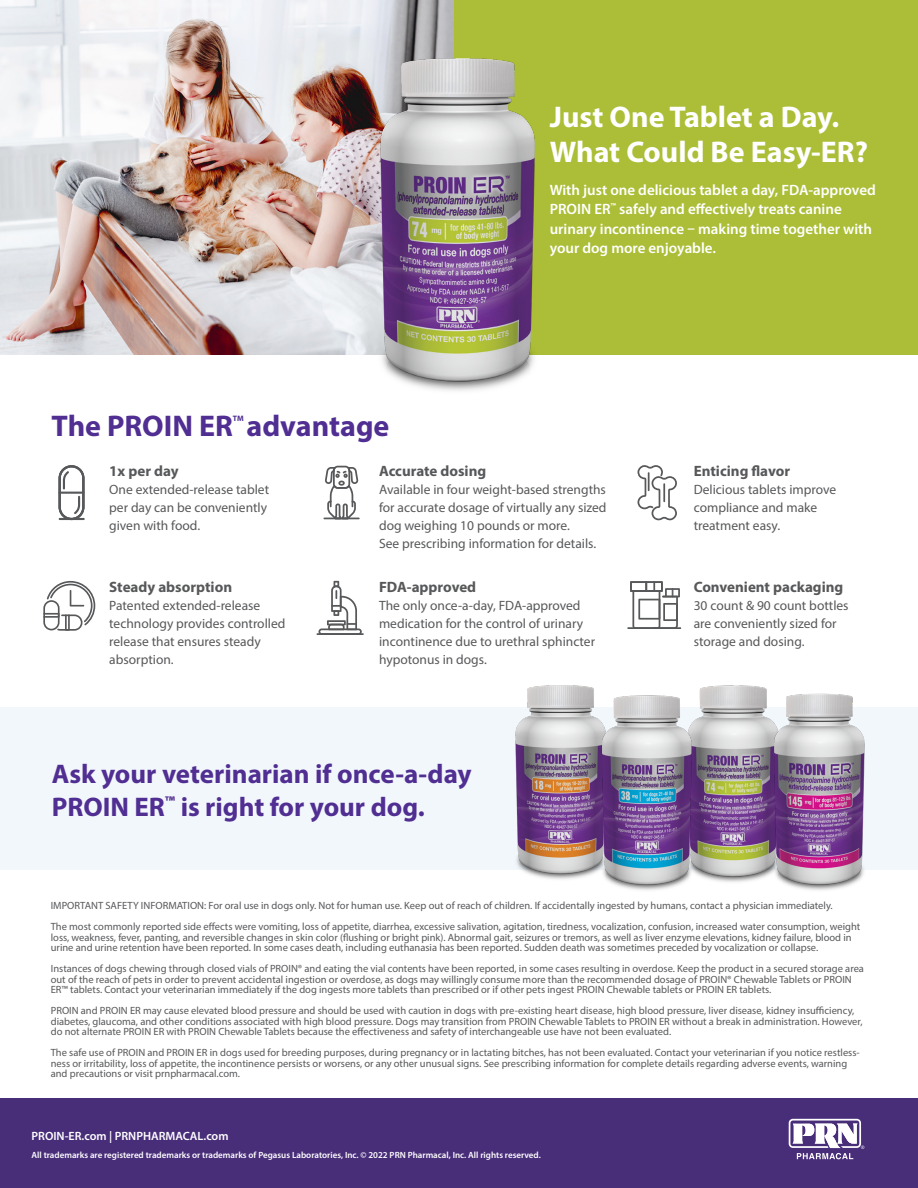
<style>
.page{position:relative;width:918px;height:1188px;background:#fff}
.page>*{position:absolute;margin:0;border:0;box-sizing:border-box;transform-origin:0 0}
.t1{font:700 30px/34.5px "Myriad Pro";color:#fff}
.t2{font:700 30px "Myriad Pro";color:#502e92}
.t3{font:700 27px/33px "Myriad Pro";color:#502e92}
.t4{font:600 15px/19.5px "Myriad Pro";color:#fff}
.t5{font:700 15px "Myriad Pro";color:#57585a}
.t6{font:13.5px/18px "Myriad Pro";color:#57585a}
.t7{font:600 12px "Myriad Pro";color:#fff}
.t8{font:10.5px/10.5px "Myriad Pro";color:#57585a}
.t9{font:600 9px "Myriad Pro";color:#fff}
.t10{font:700 7.8px "Myriad Pro";color:#502e92}
</style>
<div class="page">
<div style="left:0;top:707px;width:918px;height:162px;background:#f2f7fc"></div>
<img style="left:503px;top:685px;width:96px;height:194px">
<img style="left:692px;top:685px;width:78px;height:197px">
<img style="left:599px;top:695px;width:93px;height:195px">
<img style="left:770px;top:693px;width:105px;height:197px">
<svg style="left:59px;top:465px;width:25px;height:53px"></svg>
<hr style="left:59px;top:492px;width:25px;height:2px;background:#57585a">
<hr style="left:59px;top:518px;width:26px;height:2px;background:#57585a">
<svg style="left:43px;top:581px;width:52px;height:50px"></svg>
<svg style="left:325px;top:466px;width:33px;height:52px"></svg>
<hr style="left:324px;top:518px;width:36px;height:1px;background:#57585a">
<svg style="left:318px;top:581px;width:44px;height:52px"></svg>
<hr style="left:317px;top:633px;width:47px;height:2px;background:#57585a">
<svg style="left:637px;top:465px;width:40px;height:56px"></svg>
<svg style="left:630px;top:581px;width:50px;height:46px"></svg>
<hr style="left:627px;top:627px;width:54px;height:2px;background:#57585a">
<img style="left:0;top:0;width:455px;height:354px">
<div style="left:455px;top:0;width:463px;height:354px;background:#acbe37"></div>
<img style="left:363px;top:57px;width:187px;height:334px">
<div style="left:0;top:1098px;width:918px;height:90px;background:#482d79"></div>
<svg style="left:789px;top:1119px;width:75px;height:40px"></svg>
<p class="t1" style="left:550px;top:99px;width:320px">Just One Tablet a Day.<br>What Could Be Easy-ER?</p>
<p class="t2" style="left:52px;top:406px;width:183px">The PROIN ER</p>
<p class="t10" style="left:233px;top:413px;width:12px">TM</p>
<p class="t2" style="left:247px;top:406px;width:144px">advantage</p>
<p class="t5" style="left:109px;top:461px;width:71px">1x per day</p>
<p class="t5" style="left:379px;top:461px;width:109px">Accurate dosing</p>
<p class="t4" style="left:550px;top:180px;width:328px">With just one delicious tablet a day, FDA-approved PROIN ER<sup>™</sup> safely and effectively treats canine urinary incontinence – making time together with your dog more enjoyable.</p>
<p class="t5" style="left:694px;top:461px;width:98px">Enticing flavor</p>
<p class="t6" style="left:109px;top:480px;width:161px">One extended-release tablet</p>
<p class="t6" style="left:109px;top:498px;width:159px">per day can be conveniently</p>
<p class="t6" style="left:109px;top:516px;width:92px">given with food.</p>
<p class="t5" style="left:109px;top:577px;width:124px">Steady absorption</p>
<p class="t6" style="left:109px;top:597px;width:153px">Patented extended-release</p>
<p class="t6" style="left:109px;top:615px;width:178px">technology provides controlled release that ensures steady absorption.</p>
<p class="t6" style="left:379px;top:480px;width:229px">Available in four weight-based strengths for accurate dosage of virtually any sized dog weighing 10 pounds or more.<br>See prescribing information for details.</p>
<p class="t5" style="left:379px;top:577px;width:99px">FDA-approved</p>
<p class="t6" style="left:379px;top:597px;width:218px">The only once-a-day, FDA-approved medication for the control of urinary incontinence due to urethral sphincter hypotonus in dogs.</p>
<p class="t3" style="left:52px;top:757px;width:421px">Ask your veterinarian if once-a-day<br>PROIN ER<sup>™</sup> is right for your dog.</p>
<p class="t6" style="left:694px;top:480px;width:144px">Delicious tablets improve compliance and make treatment easy.</p>
<p class="t5" style="left:694px;top:577px;width:151px">Convenient packaging</p>
<p class="t6" style="left:694px;top:597px;width:156px">30 count &amp; 90 count bottles are conveniently sized for storage and dosing.</p>
<p class="t8" style="left:51px;top:900px;width:783px">IMPORTANT SAFETY INFORMATION: For oral use in dogs only. Not for human use. Keep out of reach of children. If accidentally ingested by humans, contact a physician immediately.</p>
<p class="t8" style="left:51px;top:921px;width:811px">The most commonly reported side effects were vomiting, loss of appetite, diarrhea, excessive salivation, agitation, tiredness, vocalization, confusion, increased water consumption, weight loss, weakness, fever, panting, and reversible changes in skin color (flushing or bright pink). Abnormal gait, seizures or tremors, as well as liver enzyme elevations, kidney failure, blood in urine and urine retention have been reported. In some cases death, including euthanasia has been reported. Sudden death was sometimes preceded by vocalization or collapse.</p>
<p class="t8" style="left:51px;top:963px;width:815px">Instances of dogs chewing through closed vials of PROIN® and eating the vial contents have been reported, in some cases resulting in overdose. Keep the product in a secured storage area out of the reach of pets in order to prevent accidental ingestion or overdose, as dogs may willingly consume more than the recommended dosage of PROIN® Chewable Tablets or PROIN<br>ER™ tablets. Contact your veterinarian immediately if the dog ingests more tablets than prescribed or if other pets ingest PROIN Chewable tablets or PROIN ER tablets.</p>
<p class="t8" style="left:51px;top:1005px;width:813px">PROIN and PROIN ER may cause elevated blood pressure and should be used with caution in dogs with pre-existing heart disease, high blood pressure, liver disease, kidney insufficiency, diabetes, glaucoma, and other conditions associated with high blood pressure. Dogs may transition from PROIN Chewable Tablets to PROIN ER without a break in administration. However, do not alternate PROIN ER with PROIN Chewable Tablets because the effectiveness and safety of interchangeable use have not been evaluated.</p>
<p class="t8" style="left:51px;top:1047px;width:811px">The safe use of PROIN and PROIN ER in dogs used for breeding purposes, during pregnancy or in lactating bitches, has not been evaluated. Contact your veterinarian if you notice restless&shy;ness or irritability, loss of appetite, the incontinence persists or worsens, or any other unusual signs. See prescribing information for complete details regarding adverse events, warning and precautions or visit prnpharmacal.com.</p>
<p class="t7" style="left:32px;top:1129px;width:199px">PROIN-ER.com | PRNPHARMACAL.com</p>
<p class="t9" style="left:32px;top:1150px;width:511px">All trademarks are registered trademarks or trademarks of Pegasus Laboratories, Inc. © 2022 PRN Pharmacal, Inc. All rights reserved.</p>
</div>
